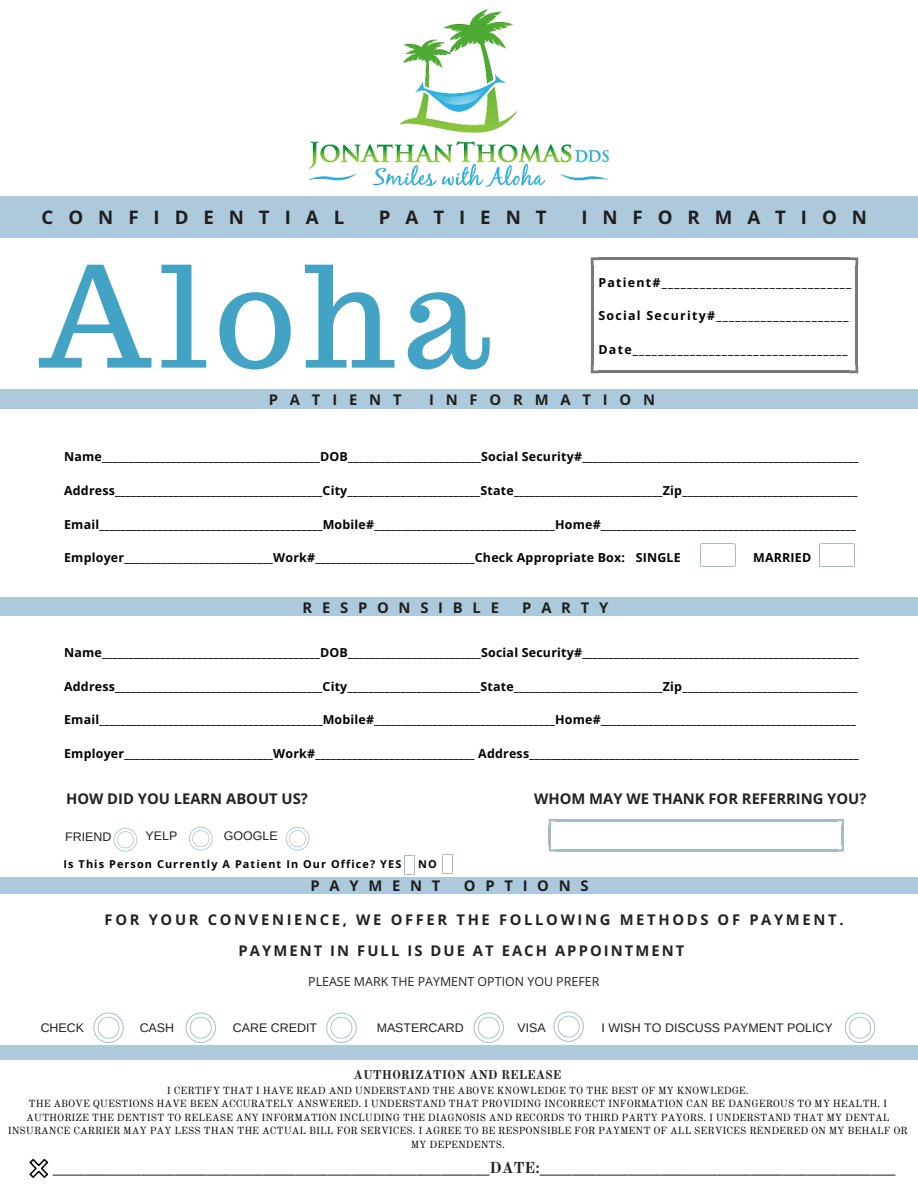
<style>
.page{position:relative;width:918px;height:1187px;background:#fff}
.page>*{position:absolute;margin:0;border:0;box-sizing:border-box;transform-origin:0 0}
.t1{font:140.1px "Trocchi";letter-spacing:.05em;color:#43a3c5}
.t2{font:700 18.75px "Open Sans";letter-spacing:.8em;color:#1f1f1f}
.t3{font:700 15.6px "Old Standard TT";color:#222}
.t4{font:700 14.85px/31.5px "Open Sans";letter-spacing:.18em;color:#222}
.t5{font:700 14.85px "Open Sans";color:#222}
.t6{font:700 14.85px "Open Sans";letter-spacing:.66em;color:#1f1f1f}
.t7{font:700 14.85px "Open Sans";letter-spacing:.8em;color:#1f1f1f}
.t8{font:700 12.45px "Open Sans";letter-spacing:.015em;color:#000}
.t9{font:12.45px "Arimo";color:#222}
.t10{font:700 12.45px "Open Sans";letter-spacing:.1em;color:#000}
.t11{font:12.45px "Open Sans";color:#222}
.t12{font:700 12.45px "Old Standard TT";color:#222}
.t13{font:700 10.95px "Open Sans";letter-spacing:.1em;color:#000}
.t14{font:10.05px/13.5px "Old Standard TT";color:#000;text-align:center}
</style>
<div class="page">
<div style="left:0;top:196px;width:918px;height:42px;background:#adcadc"></div>
<hr style="left:855px;top:265px;width:3px;height:100px;background:#787878">
<hr style="left:591px;top:265px;width:3px;height:100px;background:#787878">
<hr style="left:599px;top:257px;width:251px;height:3px;background:#787878">
<hr style="left:599px;top:370px;width:251px;height:3px;background:#787878">
<svg style="left:850px;top:257px;width:8px;height:8px"></svg>
<svg style="left:591px;top:257px;width:8px;height:8px"></svg>
<svg style="left:850px;top:365px;width:8px;height:8px"></svg>
<svg style="left:591px;top:365px;width:8px;height:8px"></svg>
<img style="left:308px;top:10px;width:301px;height:176px">
<div style="left:0;top:389px;width:918px;height:20px;background:#adcadc"></div>
<hr style="left:822px;top:543px;width:30px;height:1px;background:#a0bbcb">
<hr style="left:822px;top:565px;width:30px;height:1px;background:#a0bbcb">
<svg style="left:852px;top:543px;width:3px;height:23px"></svg>
<svg style="left:819px;top:543px;width:3px;height:23px"></svg>
<div style="left:0;top:597px;width:918px;height:19px;background:#adcadc"></div>
<div style="left:0;top:877px;width:918px;height:17px;background:#adcadc"></div>
<svg style="left:114px;top:828px;width:23px;height:23px"></svg>
<hr style="left:842px;top:825px;width:2px;height:20px;background:#a0bbcb">
<hr style="left:549px;top:825px;width:2px;height:20px;background:#a0bbcb">
<hr style="left:555px;top:819px;width:282px;height:2px;background:#a0bbcb">
<hr style="left:555px;top:849px;width:282px;height:2px;background:#a0bbcb">
<svg style="left:837px;top:819px;width:7px;height:6px"></svg>
<svg style="left:549px;top:819px;width:6px;height:6px"></svg>
<svg style="left:837px;top:845px;width:7px;height:6px"></svg>
<svg style="left:549px;top:845px;width:6px;height:6px"></svg>
<svg style="left:404px;top:855px;width:11px;height:20px"></svg>
<svg style="left:93px;top:1012px;width:31px;height:30px"></svg>
<svg style="left:186px;top:1012px;width:30px;height:30px"></svg>
<svg style="left:326px;top:1012px;width:31px;height:30px"></svg>
<svg style="left:474px;top:1012px;width:30px;height:30px"></svg>
<svg style="left:554px;top:1011px;width:30px;height:30px"></svg>
<svg style="left:845px;top:1012px;width:30px;height:30px"></svg>
<div style="left:0;top:1045px;width:918px;height:14px;background:#adcadc"></div>
<svg style="left:29px;top:1158px;width:19px;height:20px"></svg>
<hr style="left:702px;top:543px;width:31px;height:1px;background:#a0bbcb">
<hr style="left:702px;top:565px;width:31px;height:1px;background:#a0bbcb">
<svg style="left:733px;top:543px;width:3px;height:23px"></svg>
<svg style="left:700px;top:543px;width:3px;height:23px"></svg>
<svg style="left:442px;top:854px;width:11px;height:20px"></svg>
<svg style="left:189px;top:826px;width:24px;height:24px"></svg>
<svg style="left:286px;top:826px;width:23px;height:24px"></svg>
<h2 class="t2" style="left:42px;top:204px;width:304px">CONFIDENTIAL</h2>
<h2 class="t2" style="left:379px;top:204px;width:169px">PATIENT</h2>
<h2 class="t2" style="left:581px;top:204px;width:287px">INFORMATION</h2>
<h1 class="t1" style="left:38px;top:225px;width:452px">Aloha</h1>
<p class="t10" style="left:598px;top:273px;width:254px">Patient#______________________________</p>
<p class="t10" style="left:598px;top:307px;width:252px">Social Security#_____________________</p>
<p class="t8" style="left:598px;top:341px;width:251px">Date__________________________________</p>
<p class="t7" style="left:269px;top:389px;width:134px">PATIENT</p>
<p class="t7" style="left:429px;top:389px;width:228px">INFORMATION</p>
<p class="t8" style="left:64px;top:448px;width:796px">Name_________________________________________DOB_________________________Social Security#____________________________________________________</p>
<p class="t8" style="left:64px;top:481px;width:795px">Address_______________________________________City_________________________State____________________________Zip_________________________________</p>
<p class="t8" style="left:64px;top:515px;width:793px">Email__________________________________________Mobile#__________________________________Home#________________________________________________</p>
<p class="t8" style="left:64px;top:549px;width:618px">Employer____________________________Work#______________________________Check Appropriate Box: SINGLE</p>
<p class="t8" style="left:753px;top:549px;width:60px">MARRIED</p>
<p class="t6" style="left:303px;top:597px;width:198px">RESPONSIBLE</p>
<p class="t6" style="left:522px;top:597px;width:88px">PARTY</p>
<p class="t8" style="left:64px;top:643px;width:796px">Name_________________________________________DOB_________________________Social Security#____________________________________________________</p>
<p class="t8" style="left:64px;top:677px;width:795px">Address_______________________________________City_________________________State____________________________Zip_________________________________</p>
<p class="t8" style="left:64px;top:711px;width:793px">Email__________________________________________Mobile#__________________________________Home#________________________________________________</p>
<p class="t8" style="left:64px;top:745px;width:796px">Employer____________________________Work#______________________________ Address______________________________________________________________</p>
<p class="t5" style="left:66px;top:788px;width:243px">HOW DID YOU LEARN ABOUT US?</p>
<p class="t5" style="left:534px;top:788px;width:334px">WHOM MAY WE THANK FOR REFERRING YOU?</p>
<p class="t9" style="left:65px;top:830px;width:48px">FRIEND</p>
<p class="t9" style="left:146px;top:829px;width:33px">YELP</p>
<p class="t9" style="left:224px;top:829px;width:55px">GOOGLE</p>
<p class="t13" style="left:64px;top:856px;width:339px">Is This Person Currently A Patient In Our Office? YES</p>
<p class="t13" style="left:418px;top:856px;width:20px">NO</p>
<p class="t6" style="left:310px;top:875px;width:131px">PAYMENT</p>
<p class="t6" style="left:464px;top:875px;width:126px">OPTIONS</p>
<p class="t4" style="left:238px;top:903px;width:607px;text-indent:-134px">FOR YOUR CONVENIENCE, WE OFFER THE FOLLOWING METHODS OF PAYMENT.<br>PAYMENT IN FULL IS DUE AT EACH APPOINTMENT</p>
<p class="t11" style="left:308px;top:972px;width:293px">PLEASE MARK THE PAYMENT OPTION YOU PREFER</p>
<p class="t9" style="left:41px;top:1020px;width:45px">CHECK</p>
<p class="t9" style="left:140px;top:1020px;width:36px">CASH</p>
<p class="t9" style="left:233px;top:1020px;width:86px">CARE CREDIT</p>
<p class="t9" style="left:377px;top:1020px;width:89px">MASTERCARD</p>
<p class="t9" style="left:517px;top:1020px;width:30px">VISA</p>
<p class="t9" style="left:602px;top:1020px;width:233px">I WISH TO DISCUSS PAYMENT POLICY</p>
<p class="t12" style="left:354px;top:1067px;width:209px">AUTHORIZATION AND RELEASE</p>
<p class="t14" style="left:8px;top:1083px;width:902px">I CERTIFY THAT I HAVE READ AND UNDERSTAND THE ABOVE KNOWLEDGE TO THE BEST OF MY KNOWLEDGE.<br>THE ABOVE QUESTIONS HAVE BEEN ACCURATELY ANSWERED. I UNDERSTAND THAT PROVIDING INCORRECT INFORMATION CAN BE DANGEROUS TO MY HEALTH. I AUTHORIZE THE DENTIST TO RELEASE ANY INFORMATION INCLUDING THE DIAGNOSIS AND RECORDS TO THIRD PARTY PAYORS. I UNDERSTAND THAT MY DENTAL INSURANCE CARRIER MAY PAY LESS THAN THE ACTUAL BILL FOR SERVICES. I AGREE TO BE RESPONSIBLE FOR PAYMENT OF ALL SERVICES RENDERED ON MY BEHALF OR MY DEPENDENTS.</p>
<p class="t3" style="left:53px;top:1157px;width:844px">______________________________________________________DATE:____________________________________________</p>
</div>
